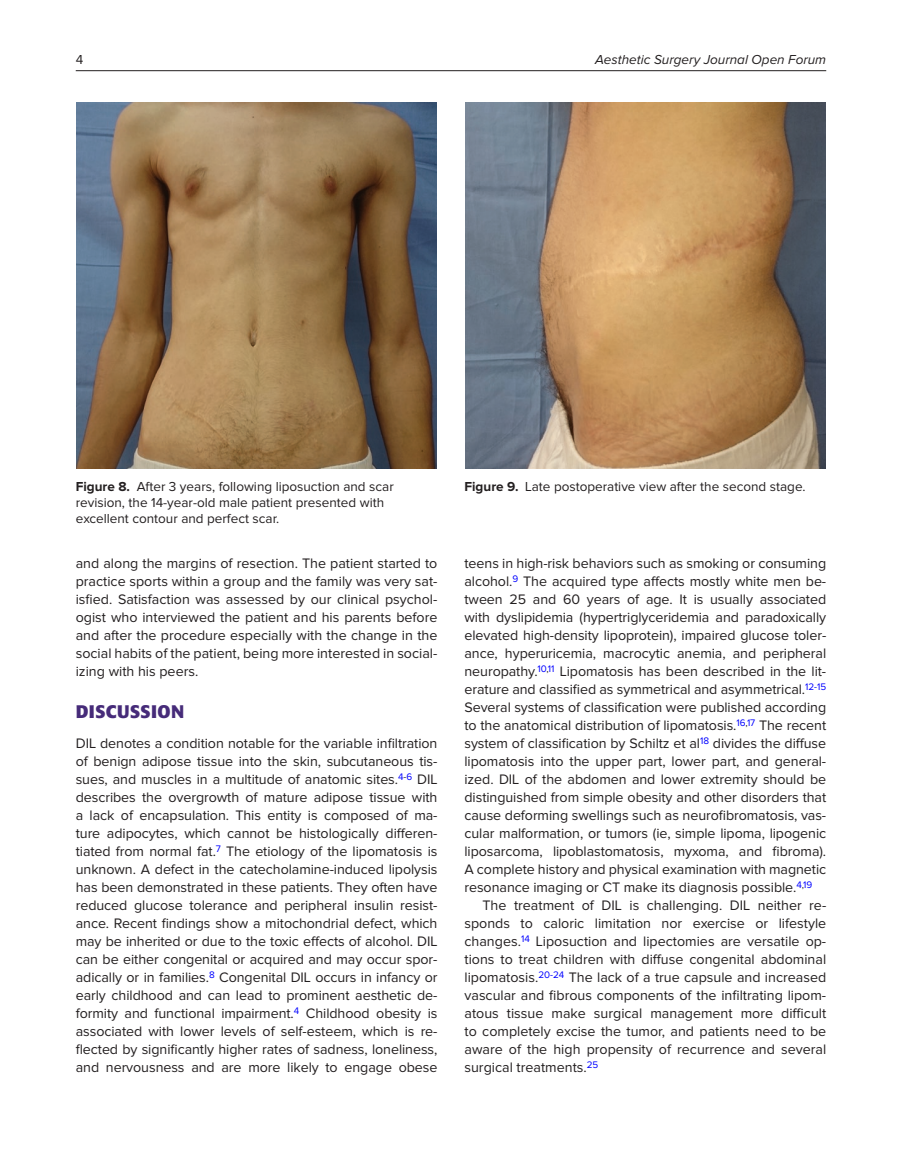
<style>
.page{position:relative;width:902px;height:1174px;background:#fff}
.page>*{position:absolute;margin:0;border:0;box-sizing:border-box;transform-origin:0 0}
.t1{font:700 18px "Formata";letter-spacing:.02em;color:#462b79}
.t2{font:14.25px/18px "Proxima Nova";letter-spacing:-.005em;color:#231f20;text-align:justify}
.t3{font:13.5px/15.8px "Proxima Nova";color:#231f20}
.t4{font:italic 13.5px "Proxima Nova";color:#231f20}
.s1{font-weight:700}
</style>
<div class="page">
<hr style="left:76px;top:70px;width:750px;height:1px;background:#231f20">
<img style="left:465px;top:102px;width:360px;height:366px">
<img style="left:76px;top:102px;width:360px;height:367px">
<p class="t3" style="left:76px;top:52px;width:9px">4</p>
<p class="t4" style="left:595px;top:54px;width:233px">Aesthetic Surgery Journal Open Forum</p>
<p class="t3" style="left:76px;top:479px;width:319px"><span class="s1">Figure 8.</span> After 3 years, following liposuction and scar</p>
<p class="t3" style="left:464px;top:479px;width:342px"><span class="s1">Figure 9.</span> Late postoperative view after the second stage.</p>
<p class="t3" style="left:76px;top:495px;width:310px">revision, the 14-year-old male patient presented with excellent contour and perfect scar.</p>
<p class="t2" style="left:76px;top:555px;width:363px">and along the margins of resection. The patient started to practice sports within a group and the family was very sat&shy;isfied. Satisfaction was assessed by our clinical psychol&shy;ogist who interviewed the patient and his parents before and after the procedure especially with the change in the social habits of the patient, being more interested in social&shy;izing with his peers.</p>
<p class="t1" style="left:76px;top:700px;width:110px">DISCUSSION</p>
<p class="t2" style="left:76px;top:735px;width:363px">DIL denotes a condition notable for the variable infiltration of benign adipose tissue into the skin, subcutaneous tis&shy;sues, and muscles in a multitude of anatomic sites.<sup>4</sup><sup>-</sup><sup>6</sup> DIL describes the overgrowth of mature adipose tissue with a lack of encapsulation. This entity is composed of ma&shy;ture adipocytes, which cannot be histologically differen&shy;tiated from normal fat.<sup>7</sup> The etiology of the lipomatosis is unknown. A defect in the catecholamine-induced lipolysis has been demonstrated in these patients. They often have reduced glucose tolerance and peripheral insulin resist&shy;ance. Recent findings show a mitochondrial defect, which may be inherited or due to the toxic effects of alcohol. DIL can be either congenital or acquired and may occur spor&shy;adically or in families.<sup>8</sup> Congenital DIL occurs in infancy or early childhood and can lead to prominent aesthetic de&shy;formity and functional impairment.<sup>4</sup> Childhood obesity is associated with lower levels of self-esteem, which is re&shy;flected by significantly higher rates of sadness, loneliness, and nervousness and are more likely to engage obese</p>
<p class="t2" style="left:464px;top:555px;width:363px">teens in high-risk behaviors such as smoking or consuming</p>
<p class="t2" style="left:464px;top:573px;width:363px">alcohol.<sup>9</sup> The acquired type affects mostly white men be-</p>
<p class="t2" style="left:464px;top:591px;width:363px">tween 25 and 60 years of age. It is usually associated</p>
<p class="t2" style="left:464px;top:609px;width:363px">with dyslipidemia (hypertriglyceridemia and paradoxically</p>
<p class="t2" style="left:464px;top:627px;width:363px">elevated high-density lipoprotein), impaired glucose toler-</p>
<p class="t2" style="left:464px;top:645px;width:363px">ance, hyperuricemia, macrocytic anemia, and peripheral</p>
<p class="t2" style="left:464px;top:663px;width:363px">neuropathy.<sup>10</sup><sup>,</sup><sup>11</sup> Lipomatosis has been described in the lit-</p>
<p class="t2" style="left:464px;top:681px;width:363px">erature and classified as symmetrical and asymmetrical.<sup>12-15</sup></p>
<p class="t2" style="left:464px;top:699px;width:363px">Several systems of classification were published according</p>
<p class="t2" style="left:464px;top:717px;width:363px">to the anatomical distribution of lipomatosis.<sup>16</sup><sup>,</sup><sup>17</sup> The recent</p>
<p class="t2" style="left:464px;top:735px;width:363px">system of classification by Schiltz et al<sup>18</sup> divides the diffuse</p>
<p class="t2" style="left:464px;top:753px;width:363px">lipomatosis into the upper part, lower part, and general-</p>
<p class="t2" style="left:464px;top:771px;width:363px">ized. DIL of the abdomen and lower extremity should be</p>
<p class="t2" style="left:464px;top:789px;width:363px">distinguished from simple obesity and other disorders that</p>
<p class="t2" style="left:464px;top:807px;width:363px">cause deforming swellings such as neurofibromatosis, vas-</p>
<p class="t2" style="left:464px;top:825px;width:363px">cular malformation, or tumors (ie, simple lipoma, lipogenic</p>
<p class="t2" style="left:464px;top:843px;width:363px">liposarcoma, lipoblastomatosis, myxoma, and fibroma).</p>
<p class="t2" style="left:464px;top:861px;width:363px">A complete history and physical examination with magnetic</p>
<p class="t2" style="left:464px;top:879px;width:349px">resonance imaging or CT make its diagnosis possible.<sup>4</sup><sup>,</sup><sup>19</sup></p>
<p class="t2" style="left:482px;top:897px;width:345px">The treatment of DIL is challenging. DIL neither re-</p>
<p class="t2" style="left:464px;top:915px;width:363px">sponds to caloric limitation nor exercise or lifestyle</p>
<p class="t2" style="left:464px;top:933px;width:363px">changes.<sup>14</sup> Liposuction and lipectomies are versatile op-</p>
<p class="t2" style="left:464px;top:951px;width:363px">tions to treat children with diffuse congenital abdominal</p>
<p class="t2" style="left:464px;top:969px;width:363px">lipomatosis.<sup>20-24</sup> The lack of a true capsule and increased</p>
<p class="t2" style="left:464px;top:987px;width:363px">vascular and fibrous components of the infiltrating lipom-</p>
<p class="t2" style="left:464px;top:1005px;width:363px">atous tissue make surgical management more difficult</p>
<p class="t2" style="left:464px;top:1023px;width:363px">to completely excise the tumor, and patients need to be</p>
<p class="t2" style="left:464px;top:1041px;width:363px">aware of the high propensity of recurrence and several</p>
<p class="t2" style="left:464px;top:1059px;width:135px">surgical treatments.<sup>25</sup></p>
</div>
